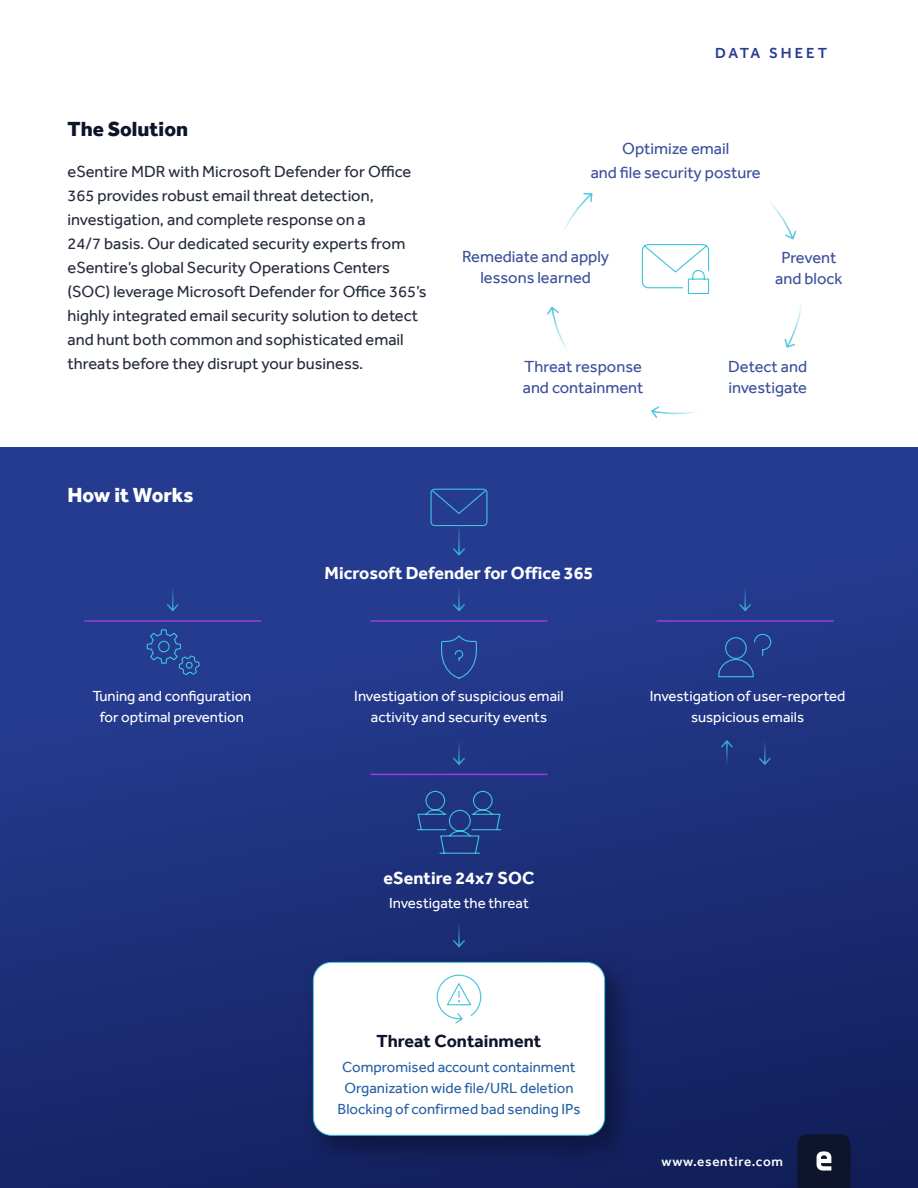
<style>
.page{position:relative;width:918px;height:1188px;background:#fff}
.page>*{position:absolute;margin:0;border:0;box-sizing:border-box;transform-origin:0 0}
.t1{font:800 21px "Effra";color:#0e142b}
.t2{font:800 21px "Effra";color:#fff}
.Body_copy{font:700 18px "Effra";color:#fff}
.Body_copy-2{font:700 18px "Effra";color:#0e142b}
.Body_copy-3{font:16.5px/24px "Effra";color:#262c40}
.Body_copy-4{font:16.5px/21px "Effra";color:#3c509c;text-align:center}
.Body_copy-5{font:15px/21px "Effra";color:#fff;text-align:center}
.Body_copy-6{font:15px/21px "Effra";color:#2961a5;text-align:center}
.t3{font:500 15px "Effra";letter-spacing:.2em;color:#263c91}
.t4{font:500 13.5px "Effra";letter-spacing:.05em;color:#fff}
</style>
<div class="page">
<div style="left:0;top:447px;width:918px;height:741px;background:linear-gradient(to bottom,#284099,#142261)"></div>
<div style="left:301px;top:950px;width:337px;height:219px;background:#000;opacity:.38"></div>
<div style="left:313px;top:962px;width:292px;height:173px;background:#fff;border-radius:18px"></div>
<div style="left:313px;top:962px;width:292px;height:174px;border:1px solid #40c3d9;border-radius:18px"></div>
<svg style="left:797px;top:1134px;width:53px;height:54px;background:#1f253b"></svg>
<svg style="left:641px;top:244px;width:69px;height:50px"></svg>
<svg style="left:769px;top:201px;width:28px;height:39px"></svg>
<svg style="left:784px;top:304px;width:18px;height:44px"></svg>
<svg style="left:651px;top:406px;width:47px;height:12px"></svg>
<svg style="left:547px;top:306px;width:21px;height:45px"></svg>
<svg style="left:564px;top:193px;width:29px;height:37px"></svg>
<svg style="left:430px;top:488px;width:58px;height:39px;background:#284b98"></svg>
<hr style="left:458px;top:523px;width:2px;height:32px;background:#40c3d9">
<svg style="left:451px;top:546px;width:16px;height:11px"></svg>
<hr style="left:458px;top:586px;width:2px;height:24px;background:#40c3d9">
<svg style="left:451px;top:602px;width:16px;height:11px"></svg>
<hr style="left:744px;top:586px;width:2px;height:24px;background:#40c3d9">
<svg style="left:737px;top:602px;width:16px;height:11px"></svg>
<hr style="left:172px;top:586px;width:2px;height:24px;background:#40c3d9">
<svg style="left:165px;top:602px;width:16px;height:11px"></svg>
<hr style="left:458px;top:740px;width:2px;height:24px;background:#40c3d9">
<svg style="left:451px;top:756px;width:16px;height:10px"></svg>
<hr style="left:764px;top:740px;width:2px;height:24px;background:#40c3d9">
<svg style="left:757px;top:756px;width:16px;height:10px"></svg>
<hr style="left:726px;top:741px;width:2px;height:24px;background:#40c3d9">
<svg style="left:719px;top:739px;width:16px;height:10px"></svg>
<hr style="left:458px;top:922px;width:2px;height:24px;background:#40c3d9">
<svg style="left:451px;top:938px;width:16px;height:11px"></svg>
<svg style="left:146px;top:629px;width:54px;height:66px;background:#274595"></svg>
<div style="left:186px;top:662px;width:7px;height:7px;border:1px solid #40c3d9;border-radius:50%"></div>
<svg style="left:440px;top:636px;width:38px;height:44px;background:#264794"></svg>
<svg style="left:718px;top:633px;width:54px;height:45px;background:#25438f"></svg>
<svg style="left:416px;top:790px;width:86px;height:64px;background:#224087"></svg>
<svg style="left:436px;top:974px;width:46px;height:50px"></svg>
<hr style="left:370px;top:620px;width:178px;height:2px;background:#9b3ddc">
<hr style="left:370px;top:774px;width:178px;height:1px;background:#9b3ddc">
<hr style="left:657px;top:620px;width:177px;height:2px;background:#9b3ddc">
<hr style="left:84px;top:620px;width:177px;height:2px;background:#9b3ddc">
<p class="t1" style="left:68px;top:116px;width:122px">The Solution</p>
<p class="Body_copy-3" style="left:68px;top:160px;width:361px">eSentire MDR with Microsoft Defender for Office 365 provides robust email threat detection, investigation, and complete response on a<br>24/7 basis. Our dedicated security experts from eSentire’s global Security Operations Centers (SOC) leverage Microsoft Defender for Office 365’s highly integrated email security solution to detect and hunt both common and sophisticated email threats before they disrupt your business.</p>
<p class="t2" style="left:68px;top:483px;width:128px">How it Works</p>
<p class="t3" style="left:715px;top:44px;width:114px">DATA SHEET</p>
<p class="Body_copy-4" style="left:591px;top:136px;width:172px;line-height:24px">Optimize email<br>and file security posture</p>
<p class="Body_copy-4" style="left:462px;top:245px;width:149px">Remediate and apply lessons learned</p>
<p class="Body_copy-4" style="left:775px;top:246px;width:69px">Prevent and block</p>
<p class="Body_copy-4" style="left:523px;top:356px;width:122px;text-align:left">Threat response and containment</p>
<p class="Body_copy-4" style="left:728px;top:356px;width:80px;text-align:left">Detect and investigate</p>
<p class="Body_copy" style="left:325px;top:563px;width:270px">Microsoft Defender for Office 365</p>
<p class="Body_copy-5" style="left:92px;top:685px;width:161px">Tuning and configuration for optimal prevention</p>
<p class="Body_copy-5" style="left:354px;top:685px;width:211px">Investigation of suspicious email activity and security events</p>
<p class="Body_copy" style="left:384px;top:867px;width:152px">eSentire 24x7 SOC</p>
<p class="Body_copy-5" style="left:389px;top:892px;width:141px">Investigate the threat</p>
<p class="Body_copy-2" style="left:377px;top:1030px;width:166px">Threat Containment</p>
<p class="Body_copy-6" style="left:338px;top:1056px;width:244px">Compromised account containment<br>Organization wide file/URL deletion<br>Blocking of confirmed bad sending IPs</p>
<p class="Body_copy-5" style="left:650px;top:685px;width:197px">Investigation of user-reported suspicious emails</p>
<p class="t4" style="left:662px;top:1153px;width:123px">www.esentire.com</p>
</div>
